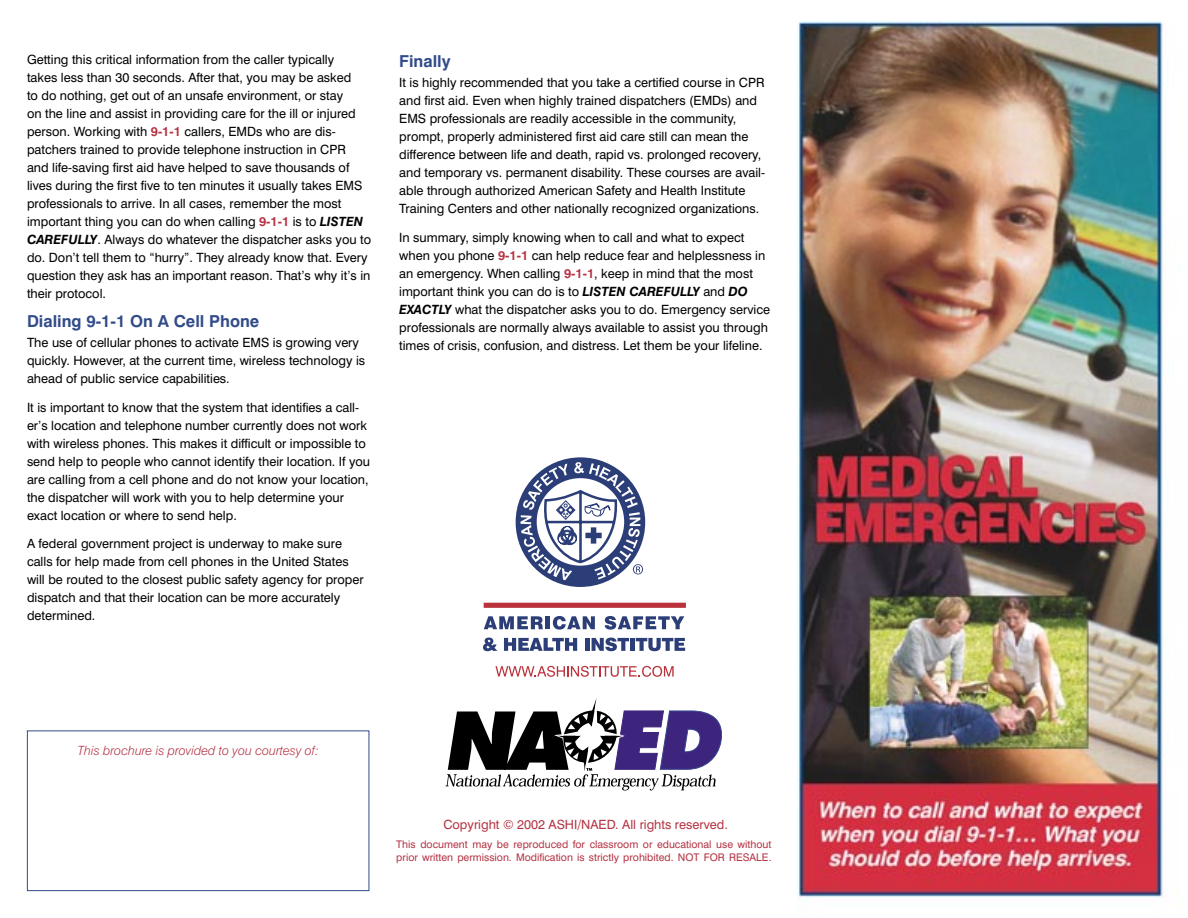
<style>
.page{position:relative;width:1188px;height:918px;background:#fff}
.page>*{position:absolute;margin:0;border:0;box-sizing:border-box;transform-origin:0 0}
.t1{font:700 16.5px "Swiss 721 BT";color:#324c89}
.t2{font:12.75px/18px "Swiss 721 BT";color:#000}
.t3{font:12.75px "Swiss 721 BT";color:#b43344}
.t4{font:italic 300 12.75px "Swiss 721 BT";color:#b43344}
.t5{font:10.5px/12.6px "Swiss 721 BT";color:#b43344}
.s1{font-weight:700;color:#b43344}
.s2{font-weight:700;font-style:italic}
</style>
<div class="page">
<div style="left:27px;top:730px;width:342px;height:161px;border:1px solid #324c89"></div>
<svg style="left:516px;top:457px;width:129px;height:130px"></svg>
<svg style="left:484px;top:616px;width:59px;height:13px"></svg>
<hr style="left:546px;top:616px;width:4px;height:13px;background:#2c3e77">
<svg style="left:553px;top:616px;width:42px;height:14px"></svg>
<svg style="left:605px;top:616px;width:79px;height:14px"></svg>
<svg style="left:483px;top:638px;width:14px;height:13px"></svg>
<svg style="left:504px;top:638px;width:73px;height:13px"></svg>
<hr style="left:585px;top:638px;width:4px;height:13px;background:#2c3e77">
<svg style="left:592px;top:638px;width:37px;height:13px"></svg>
<div style="left:630px;top:638px;width:5px;height:13px;background:#2c3e77"></div>
<svg style="left:636px;top:638px;width:49px;height:13px"></svg>
<div style="left:484px;top:603px;width:202px;height:5px;background:#ba313b"></div>
<svg style="left:495px;top:666px;width:179px;height:11px"></svg>
<svg style="left:446px;top:698px;width:276px;height:93px"></svg>
<img style="left:797px;top:21px;width:366px;height:878px">
<p class="t2" style="left:27px;top:50px;width:346px">Getting this critical information from the caller typically<br>takes less than 30 seconds. After that, you may be asked<br>to do nothing, get out of an unsafe environment, or stay<br>on the line and assist in providing care for the ill or injured person. Working with <span class="s1">9-1-1</span> callers, EMDs who are dis&shy;patchers trained to provide telephone instruction in CPR<br>and life-saving first aid have helped to save thousands of lives during the first five to ten minutes it usually takes EMS professionals to arrive. In all cases, remember the most important thing you can do when calling <span class="s1">9-1-1</span> is to <span class="s2">LISTEN CAREFULLY</span>. Always do whatever the dispatcher asks you to do. Don’t tell them to “hurry”. They already know that. Every question they ask has an important reason. That’s why it’s in their protocol.</p>
<p class="t1" style="left:27px;top:311px;width:234px">Dialing 9-1-1 On A Cell Phone</p>
<p class="t2" style="left:27px;top:333px;width:340px">The use of cellular phones to activate EMS is growing very quickly. However, at the current time, wireless technology is ahead of public service capabilities.</p>
<p class="t2" style="left:27px;top:398px;width:345px">It is important to know that the system that identifies a call&shy;er’s location and telephone number currently does not work with wireless phones. This makes it difficult or impossible to send help to people who cannot identify their location. If you are calling from a cell phone and do not know your location, the dispatcher will work with you to help determine your exact location or where to send help.</p>
<p class="t2" style="left:27px;top:535px;width:338px">A federal government project is underway to make sure calls for help made from cell phones in the United States will be routed to the closest public safety agency for proper dispatch and that their location can be more accurately determined.</p>
<p class="t1" style="left:399px;top:51px;width:53px">Finally</p>
<p class="t2" style="left:399px;top:74px;width:367px">It is highly recommended that you take a certified course in CPR and first aid. Even when highly trained dispatchers (EMDs) and EMS professionals are readily accessible in the community, prompt, properly administered first aid care still can mean the difference between life and death, rapid vs. prolonged recovery, and temporary vs. permanent disability. These courses are avail&shy;able through authorized American Safety and Health Institute Training Centers and other nationally recognized organizations.</p>
<p class="t2" style="left:399px;top:229px;width:372px">In summary, simply knowing when to call and what to expect when you phone <span class="s1">9-1-1</span> can help reduce fear and helplessness in an emergency. When calling <span class="s1">9-1-1</span>, keep in mind that the most important think you can do is to <span class="s2">LISTEN CAREFULLY</span> and <span class="s2">DO EXACTLY</span> what the dispatcher asks you to do. Emergency service professionals are normally always available to assist you through times of crisis, confusion, and distress. Let them be your lifeline.</p>
<p class="t4" style="left:78px;top:743px;width:243px">This brochure is provided to you courtesy of:</p>
<p class="t3" style="left:443px;top:817px;width:286px">Copyright © 2002 ASHI/NAED. All rights reserved.</p>
<p class="t5" style="left:396px;top:838px;width:377px">This document may be reproduced for classroom or educational use without prior written permission. Modification is strictly prohibited. NOT FOR RESALE.</p>
</div>
